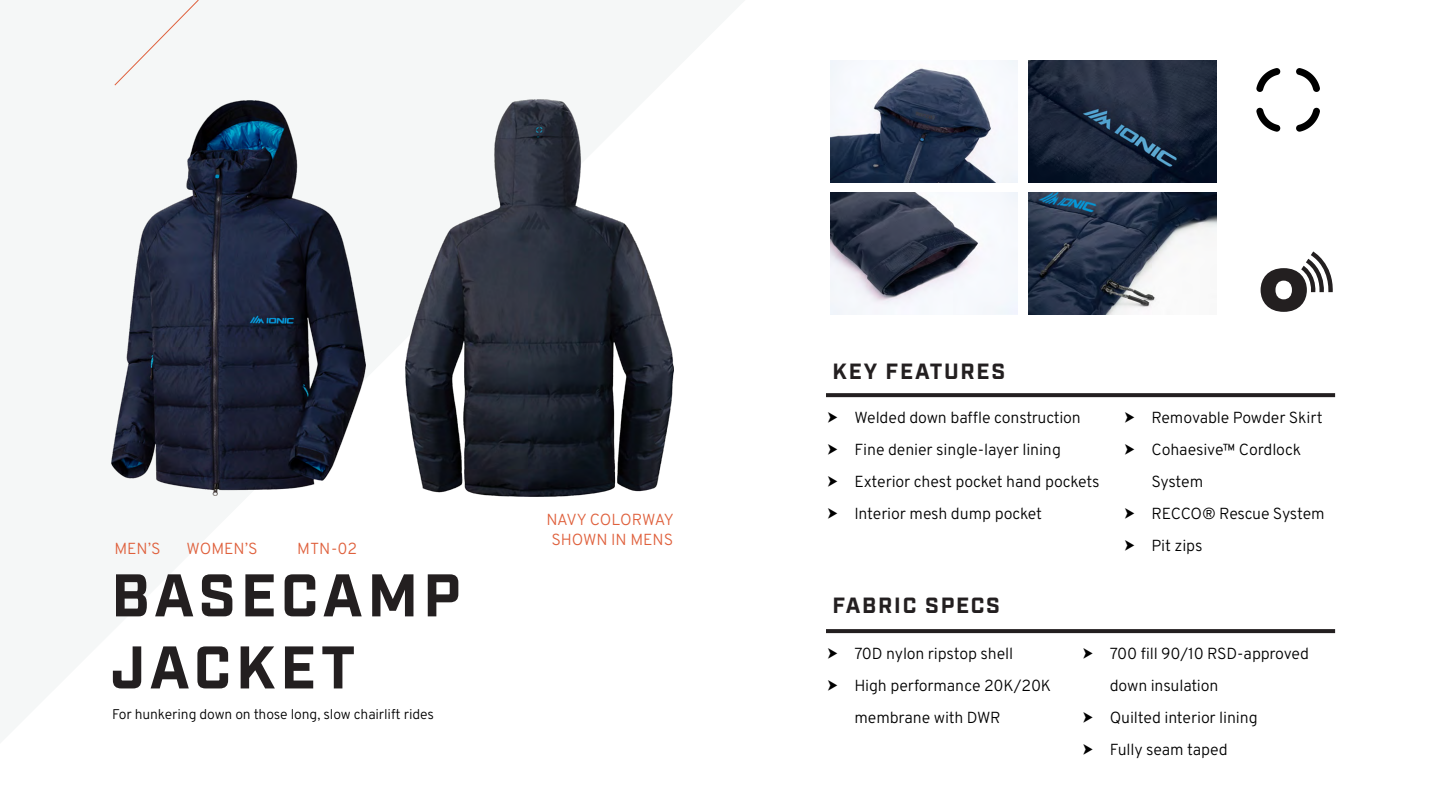
<style>
.page{position:relative;width:1440px;height:811px;background:#fff}
.page>*{position:absolute;margin:0;border:0;box-sizing:border-box;transform-origin:0 0}
.Headline{font:700 60px "Industry Test";letter-spacing:.075em;color:#231f20}
.Sub-Headings_Small{font:700 22px "Industry Test";letter-spacing:.08em;color:#231f20}
.t1{font:16px/32px "Overpass";letter-spacing:-.01em;color:#000}
.Subheader_overpass_s{font:16px/19.2px "Overpass";letter-spacing:-.005em;color:#df603c;text-align:center}
.Tagline{font:14px "Overpass";letter-spacing:-.01em;color:#000}
</style>
<div class="page">
<div style="left:114px;top:0;width:85px;height:86px;background:#f5f7f7"></div>
<img style="left:112px;top:101px;width:254px;height:394px">
<img style="left:405px;top:100px;width:268px;height:396px">
<img style="left:831px;top:61px;width:187px;height:122px">
<img style="left:1029px;top:61px;width:187px;height:122px">
<img style="left:1029px;top:193px;width:187px;height:122px">
<img style="left:831px;top:193px;width:187px;height:122px">
<svg style="left:826px;top:393px;width:509px;height:4px;background:#2a2728"></svg>
<svg style="left:826px;top:629px;width:509px;height:3px;background:#2a2627"></svg>
<svg style="left:1261px;top:251px;width:72px;height:61px"></svg>
<svg style="left:1256px;top:108px;width:24px;height:24px"></svg>
<svg style="left:1256px;top:68px;width:24px;height:24px"></svg>
<svg style="left:1296px;top:68px;width:24px;height:24px"></svg>
<svg style="left:1296px;top:108px;width:24px;height:24px"></svg>
<p class="Subheader_overpass_s" style="left:114px;top:538px;width:48px">MEN’S</p>
<p class="Subheader_overpass_s" style="left:186px;top:538px;width:73px">WOMEN’S</p>
<p class="Subheader_overpass_s" style="left:297px;top:538px;width:61px">MTN-02</p>
<p class="Headline" style="left:111px;top:572px;width:351px">BASECAMP</p>
<p class="Headline" style="left:111px;top:644px;width:246px">JACKET</p>
<p class="Tagline" style="left:112px;top:702px;width:323px">For hunkering down on those long, slow chairlift rides</p>
<p class="Subheader_overpass_s" style="left:546px;top:509px;width:129px">NAVY COLORWAY<br>SHOWN IN MENS</p>
<p class="Sub-Headings_Small" style="left:833px;top:362px;width:174px">KEY FEATURES</p>
<p class="t1" style="left:826px;top:401px;width:256px">⮞ Welded down baffle construction</p>
<p class="t1" style="left:826px;top:433px;width:236px">⮞ Fine denier single-layer lining</p>
<p class="t1" style="left:826px;top:465px;width:275px">⮞ Exterior chest pocket hand pockets</p>
<p class="t1" style="left:826px;top:497px;width:218px">⮞ Interior mesh dump pocket</p>
<p class="Sub-Headings_Small" style="left:833px;top:597px;width:169px">FABRIC SPECS</p>
<p class="t1" style="left:1123px;top:401px;width:201px">⮞ Removable Powder Skirt</p>
<p class="t1" style="left:1151px;top:433px;width:151px;text-indent:-28px">⮞ Cohaesive™ Cordlock<br>System</p>
<p class="t1" style="left:1123px;top:497px;width:203px">⮞ RECCO® Rescue System</p>
<p class="t1" style="left:1123px;top:529px;width:81px">⮞ Pit zips</p>
<p class="t1" style="left:826px;top:636px;width:189px">⮞ 70D nylon ripstop shell</p>
<p class="t1" style="left:854px;top:668px;width:198px;text-indent:-28px">⮞ High performance 20K/20K membrane with DWR</p>
<p class="t1" style="left:1110px;top:636px;width:201px;text-indent:-28px">⮞ 700 fill 90/10 RSD-approved down insulation</p>
<p class="t1" style="left:1081px;top:700px;width:178px">⮞ Quilted interior lining</p>
<p class="t1" style="left:1081px;top:732px;width:148px">⮞ Fully seam taped</p>
</div>
